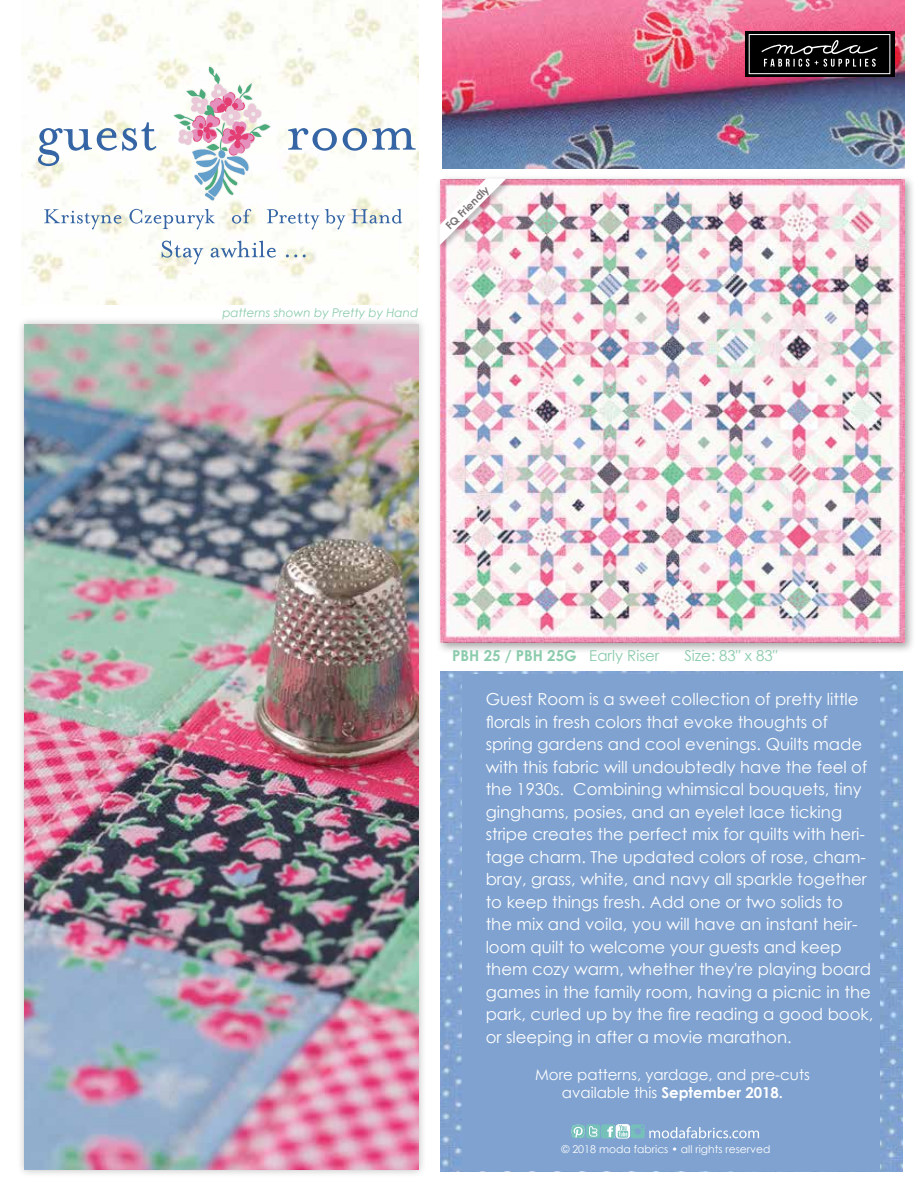
<style>
.page{position:relative;width:918px;height:1188px;background:#fff}
.page>*{position:absolute;margin:0;border:0;box-sizing:border-box;transform-origin:0 0}
.t1{font:16.5px/22.5px "Century Gothic";color:#fff}
.t2{font:15px/18px "Century Gothic";color:#fff;text-align:center}
.t3{font:700 15px "Century Gothic";color:#8bcbac}
.t4{font:15px "Century Gothic";color:#8bcbac}
.t5{font:italic 12px "Century Gothic";color:#8bcbac}
.t6{font:10.8px "Century Gothic";color:#fff}
.t7{font:700 10.5px "Century Gothic";color:#797274}
.s1{font-weight:400}
.s2{font-weight:700}
</style>
<div class="page">
<img style="left:21px;top:0;width:398px;height:305px">
<img style="left:442px;top:0;width:463px;height:168px">
<img style="left:440px;top:672px;width:462px;height:499px">
<div style="left:462px;top:674px;width:418px;height:497px;background:#7fa2d0"></div>
<div style="left:16px;top:316px;width:412px;height:862px;background:#000;opacity:.25"></div>
<img style="left:24px;top:324px;width:395px;height:845px">
<svg style="left:571px;top:1124px;width:188px;height:15px"></svg>
<hr style="left:917px;top:0;width:1px;height:98px;background:#9bbde4">
<svg style="left:34px;top:122px;width:123px;height:44px"></svg>
<svg style="left:288px;top:128px;width:49px;height:23px"></svg>
<svg style="left:343px;top:128px;width:73px;height:23px"></svg>
<svg style="left:173px;top:66px;width:98px;height:135px"></svg>
<svg style="left:44px;top:209px;width:78px;height:20px"></svg>
<svg style="left:129px;top:209px;width:86px;height:20px"></svg>
<svg style="left:232px;top:209px;width:19px;height:15px"></svg>
<svg style="left:267px;top:209px;width:78px;height:20px"></svg>
<svg style="left:352px;top:209px;width:50px;height:15px"></svg>
<svg style="left:162px;top:240px;width:41px;height:24px"></svg>
<svg style="left:211px;top:241px;width:65px;height:17px"></svg>
<svg style="left:286px;top:255px;width:11px;height:2px"></svg>
<div style="left:435px;top:174px;width:480px;height:480px;background:#000;opacity:.35"></div>
<img style="left:440px;top:179px;width:464px;height:464px">
<div style="left:438px;top:177px;width:76px;height:75px;background:#000;opacity:.24"></div>
<svg style="left:439px;top:178px;width:68px;height:67px"></svg>
<div style="left:745px;top:31px;width:149px;height:46px;background:#000"></div>
<div style="left:749px;top:34px;width:141px;height:40px;border:1px solid #fff"></div>
<svg style="left:762px;top:40px;width:115px;height:27px"></svg>
<p class="t7" style="left:442px;top:222px;width:58px;rotate:-45deg">FQ Friendly</p>
<p class="t5" style="left:222px;top:304px;width:197px">patterns shown by Pretty by Hand</p>
<p class="t3" style="left:452px;top:645px;width:209px">PBH 25 / PBH 25G <span class="s1">Early Riser</span></p>
<p class="t4" style="left:684px;top:646px;width:94px">Size: 83″ x 83″</p>
<p class="t1" style="left:486px;top:688px;width:389px">Guest Room is a sweet collection of pretty little florals in fresh colors that evoke thoughts of spring gardens and cool evenings. Quilts made with this fabric will undoubtedly have the feel of the 1930s. Combining whimsical bouquets, tiny ginghams, posies, and an eyelet lace ticking stripe creates the perfect mix for quilts with heri&shy;tage charm. The updated colors of rose, cham&shy;bray, grass, white, and navy all sparkle together to keep things fresh. Add one or two solids to<br>the mix and voila, you will have an instant heir&shy;loom quilt to welcome your guests and keep them cozy warm, whether they're playing board games in the family room, having a picnic in the park, curled up by the fire reading a good book, or sleeping in after a movie marathon.</p>
<p class="t2" style="left:535px;top:1065px;width:276px">More patterns, yardage, and pre-cuts available this <span class="s2">September 2018.</span></p>
<p class="t6" style="left:561px;top:1141px;width:211px">© 2018 moda fabrics • all rights reserved</p>
</div>
